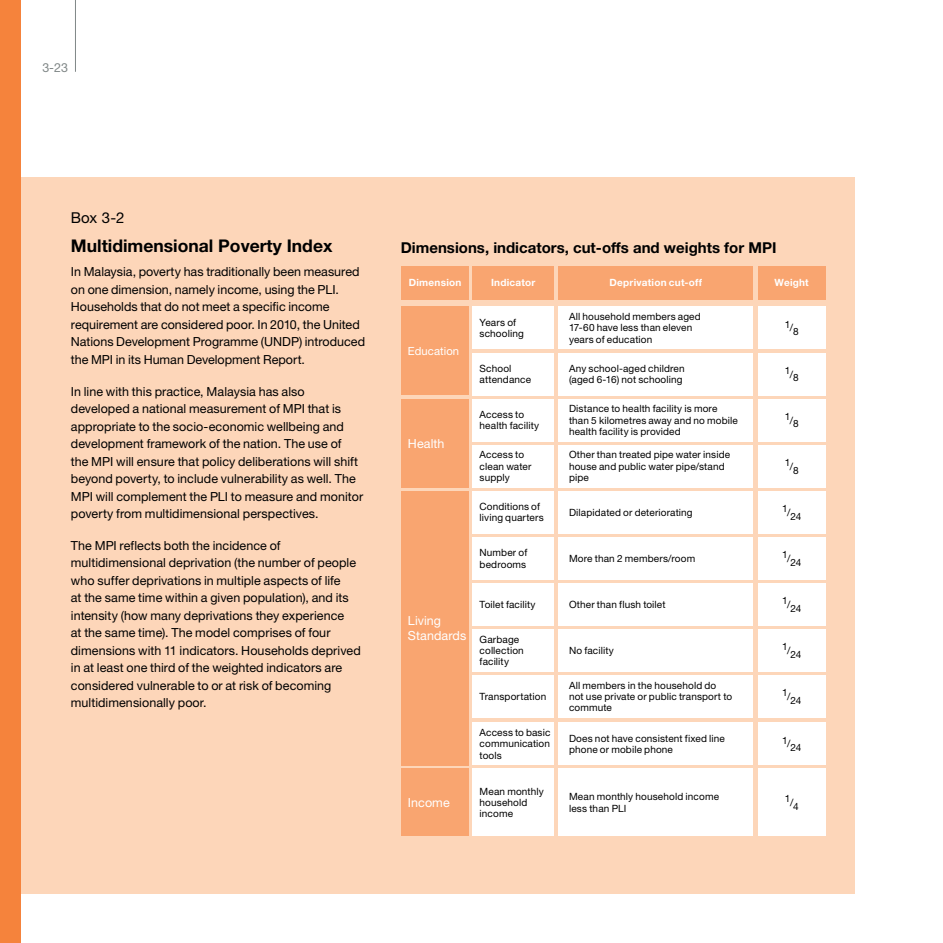
<style>
.page{position:relative;width:943px;height:943px;background:#fff}
.page>*{position:absolute;margin:0;border:0;box-sizing:border-box;transform-origin:0 0}
.t1{font:700 17.5px "Helvetica Neue LT Std";color:#000}
.t2{font:700 15px "Helvetica Neue LT Std";color:#000}
.t3{font:15px "Helvetica Neue LT Std";color:#000}
.t4{font:12.5px/17.5px "Helvetica Neue LT Std";letter-spacing:.005em;color:#000}
.t5{font:12.5px/15px "Helvetica Neue LT Std";letter-spacing:.005em;color:#fff}
.t6{font:12.5px "Helvetica Neue LT Std";color:#808787}
.t7{font:11.25px "Helvetica Neue LT Std";letter-spacing:.01em;color:#fff}
.t8{font:10px/11.2px "Helvetica Neue LT Std";letter-spacing:.015em;color:#000}
.t9{font:700 10px "Helvetica Neue LT Std";letter-spacing:.02em;color:#fff}
</style>
<div class="page">
<div style="left:0;top:0;width:21px;height:943px;background:#f5833c"></div>
<hr style="left:75px;top:0;width:1px;height:72px;background:#808787">
<div style="left:21px;top:177px;width:833px;height:716px;background:#fdd6b9"></div>
<div style="left:401px;top:266px;width:68px;height:33px;background:#f9a570"></div>
<div style="left:757px;top:266px;width:68px;height:33px;background:#f9a570"></div>
<div style="left:558px;top:266px;width:195px;height:33px;background:#f9a570"></div>
<div style="left:472px;top:266px;width:82px;height:33px;background:#f9a570"></div>
<div style="left:401px;top:306px;width:67px;height:89px;background:#f9a570"></div>
<div style="left:401px;top:399px;width:67px;height:88px;background:#f9a570"></div>
<div style="left:757px;top:306px;width:68px;height:43px;background:#fff"></div>
<div style="left:757px;top:353px;width:68px;height:42px;background:#fff"></div>
<div style="left:558px;top:306px;width:195px;height:43px;background:#fff"></div>
<div style="left:558px;top:353px;width:195px;height:42px;background:#fff"></div>
<div style="left:472px;top:306px;width:82px;height:43px;background:#fff"></div>
<div style="left:472px;top:353px;width:82px;height:42px;background:#fff"></div>
<div style="left:757px;top:399px;width:68px;height:42px;background:#fff"></div>
<div style="left:757px;top:445px;width:68px;height:42px;background:#fff"></div>
<div style="left:558px;top:445px;width:195px;height:42px;background:#fff"></div>
<div style="left:558px;top:399px;width:195px;height:42px;background:#fff"></div>
<div style="left:472px;top:445px;width:82px;height:42px;background:#fff"></div>
<div style="left:472px;top:399px;width:82px;height:42px;background:#fff"></div>
<div style="left:401px;top:768px;width:67px;height:68px;background:#f9a570"></div>
<div style="left:757px;top:768px;width:68px;height:68px;background:#fff"></div>
<div style="left:558px;top:768px;width:195px;height:68px;background:#fff"></div>
<div style="left:472px;top:768px;width:82px;height:68px;background:#fff"></div>
<div style="left:401px;top:491px;width:67px;height:274px;background:#f9a570"></div>
<div style="left:757px;top:491px;width:68px;height:42px;background:#fff"></div>
<div style="left:757px;top:583px;width:68px;height:42px;background:#fff"></div>
<div style="left:757px;top:537px;width:68px;height:42px;background:#fff"></div>
<div style="left:757px;top:629px;width:68px;height:42px;background:#fff"></div>
<div style="left:757px;top:675px;width:68px;height:43px;background:#fff"></div>
<div style="left:757px;top:722px;width:68px;height:43px;background:#fff"></div>
<div style="left:558px;top:537px;width:195px;height:42px;background:#fff"></div>
<div style="left:558px;top:629px;width:195px;height:42px;background:#fff"></div>
<div style="left:558px;top:583px;width:195px;height:42px;background:#fff"></div>
<div style="left:558px;top:675px;width:195px;height:43px;background:#fff"></div>
<div style="left:558px;top:722px;width:195px;height:43px;background:#fff"></div>
<div style="left:558px;top:491px;width:195px;height:42px;background:#fff"></div>
<div style="left:472px;top:537px;width:82px;height:42px;background:#fff"></div>
<div style="left:472px;top:629px;width:82px;height:42px;background:#fff"></div>
<div style="left:472px;top:583px;width:82px;height:42px;background:#fff"></div>
<div style="left:472px;top:675px;width:82px;height:43px;background:#fff"></div>
<div style="left:472px;top:491px;width:82px;height:42px;background:#fff"></div>
<div style="left:472px;top:722px;width:82px;height:43px;background:#fff"></div>
<p class="t6" style="left:42px;top:60px;width:27px">3-23</p>
<p class="t3" style="left:71px;top:209px;width:55px">Box 3-2</p>
<h1 class="t1" style="left:71px;top:235px;width:263px">Multidimensional Poverty Index</h1>
<p class="t4" style="left:71px;top:263px;width:296px">In Malaysia, poverty has traditionally been measured on one dimension, namely income, using the PLI.<br>Households that do not meet a specific income requirement are considered poor. In 2010, the United Nations Development Programme (UNDP) introduced the MPI in its Human Development Report.</p>
<p class="t4" style="left:71px;top:382px;width:294px">In line with this practice, Malaysia has also developed a national measurement of MPI that is appropriate to the socio-economic wellbeing and development framework of the nation. The use of<br>the MPI will ensure that policy deliberations will shift beyond poverty, to include vulnerability as well. The MPI will complement the PLI to measure and monitor poverty from multidimensional perspectives.</p>
<p class="t4" style="left:71px;top:536px;width:291px">The MPI reflects both the incidence of multidimensional deprivation (the number of people who suffer deprivations in multiple aspects of life<br>at the same time within a given population), and its intensity (how many deprivations they experience<br>at the same time). The model comprises of four dimensions with 11 indicators. Households deprived in at least one third of the weighted indicators are considered vulnerable to or at risk of becoming multidimensionally poor.</p>
<p class="t2" style="left:401px;top:238px;width:377px">Dimensions, indicators, cut-offs and weights for MPI</p>
<p class="t9" style="left:409px;top:276px;width:54px">Dimension</p>
<p class="t9" style="left:491px;top:276px;width:46px">Indicator</p>
<p class="t9" style="left:609px;top:276px;width:94px">Deprivation cut-off</p>
<p class="t9" style="left:774px;top:276px;width:36px">Weight</p>
<p class="t7" style="left:408px;top:344px;width:53px">Education</p>
<p class="t5" style="left:408px;top:435px;width:38px">Health</p>
<p class="t5" style="left:408px;top:613px;width:60px">Living<br>Standards</p>
<p class="t8" style="left:479px;top:316px;width:46px">Years of schooling</p>
<p class="t8" style="left:479px;top:362px;width:53px">School attendance</p>
<p class="t8" style="left:479px;top:409px;width:61px">Access to health facility</p>
<p class="t8" style="left:479px;top:449px;width:53px">Access to clean water supply</p>
<p class="t8" style="left:479px;top:501px;width:66px">Conditions of living quarters</p>
<p class="t8" style="left:479px;top:547px;width:49px">Number of bedrooms</p>
<p class="t8" style="left:479px;top:598px;width:57px">Toilet facility</p>
<p class="t8" style="left:479px;top:633px;width:46px">Garbage collection facility</p>
<p class="t8" style="left:479px;top:691px;width:68px">Transportation</p>
<p class="t8" style="left:479px;top:727px;width:72px;text-align:justify">Access to basic communication tools</p>
<p class="t8" style="left:569px;top:311px;width:133px">All household members aged<br>17-60 have less than eleven years of education</p>
<p class="t8" style="left:569px;top:362px;width:117px">Any school-aged children (aged 6-16) not schooling</p>
<p class="t8" style="left:569px;top:403px;width:170px">Distance to health facility is more than 5 kilometres away and no mobile health facility is provided</p>
<p class="t8" style="left:569px;top:449px;width:163px">Other than treated pipe water inside house and public water pipe/stand pipe</p>
<p class="t8" style="left:569px;top:506px;width:125px">Dilapidated or deteriorating</p>
<p class="t8" style="left:569px;top:552px;width:128px">More than 2 members/room</p>
<p class="t8" style="left:569px;top:598px;width:98px">Other than flush toilet</p>
<p class="t8" style="left:569px;top:644px;width:46px">No facility</p>
<p class="t8" style="left:569px;top:679px;width:165px">All members in the household do not use private or public transport to commute</p>
<p class="t8" style="left:569px;top:732px;width:157px">Does not have consistent fixed line phone or mobile phone</p>
<p class="t8" style="left:784px;top:322px;width:16px">1/8</p>
<p class="t8" style="left:784px;top:368px;width:16px">1/8</p>
<p class="t8" style="left:784px;top:414px;width:16px">1/8</p>
<p class="t8" style="left:784px;top:460px;width:16px">1/8</p>
<p class="t8" style="left:782px;top:508px;width:21px">1/24</p>
<p class="t8" style="left:782px;top:554px;width:21px">1/24</p>
<p class="t8" style="left:782px;top:600px;width:21px">1/24</p>
<p class="t8" style="left:782px;top:646px;width:21px">1/24</p>
<p class="t8" style="left:782px;top:692px;width:21px">1/24</p>
<p class="t8" style="left:782px;top:740px;width:21px">1/24</p>
<p class="t8" style="left:479px;top:785px;width:66px">Mean monthly household income</p>
<p class="t8" style="left:569px;top:791px;width:151px">Mean monthly household income less than PLI</p>
<p class="t5" style="left:408px;top:794px;width:43px">Income</p>
<p class="t8" style="left:784px;top:796px;width:15px">1/4</p>
</div>
